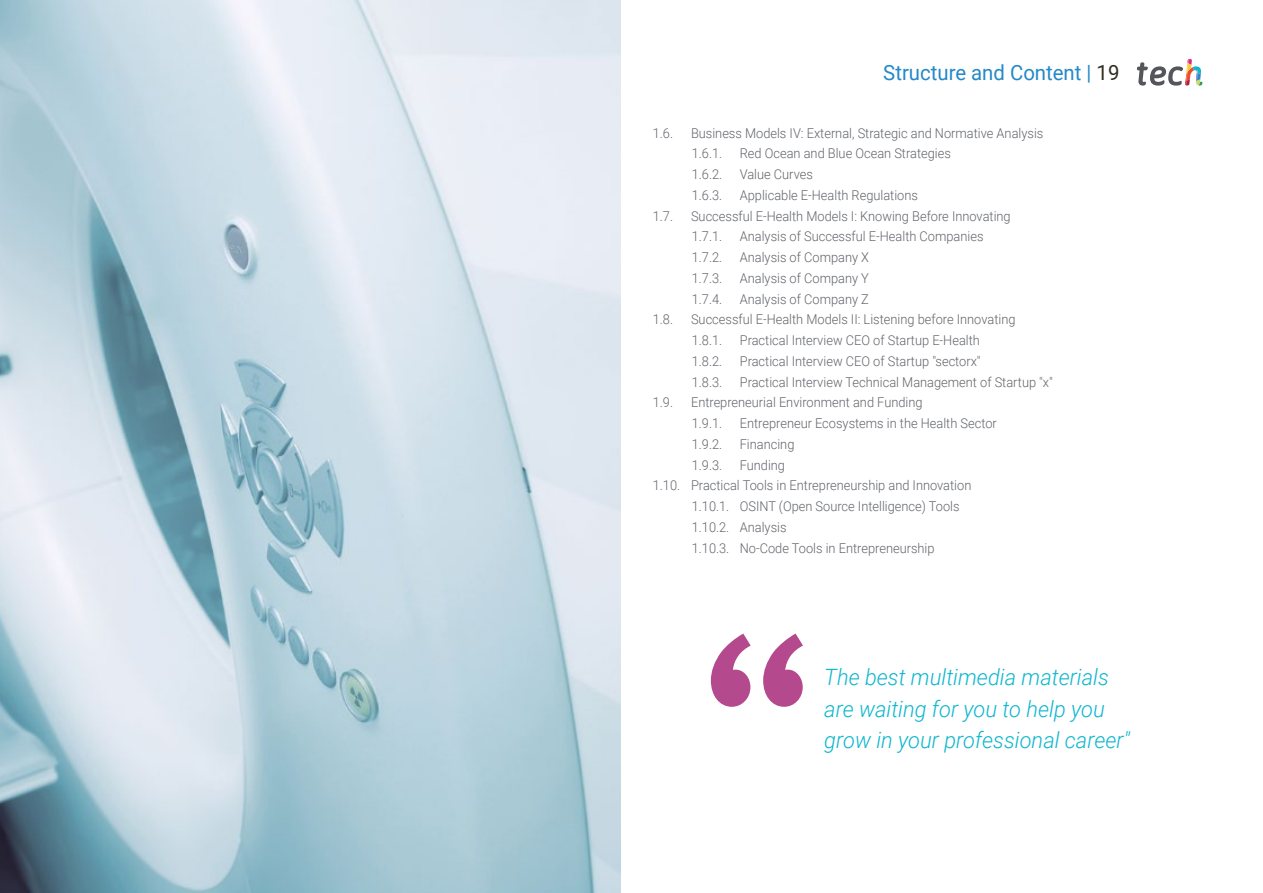
<style>
.page{position:relative;width:1263px;height:893px;background:#fff}
.page>*{position:absolute;margin:0;border:0;box-sizing:border-box;transform-origin:0 0}
.t1{font:italic 300 22.5px/31.5px "Roboto";color:#0fb6cf}
.t2{font:21px "Roboto";color:#2488c9}
.t3{font:300 13.5px/20.7px "Roboto";color:#61646a;scale:.95 1}
.s1{color:#312e20}
</style>
<div class="page">
<svg style="left:1137px;top:59px;width:65px;height:27px"></svg>
<img style="left:0;top:0;width:621px;height:893px">
<svg style="left:711px;top:634px;width:92px;height:73px"></svg>
<h2 class="t2" style="left:883px;top:57px;width:238px">Structure and Content | <span class="s1">19</span></h2>
<p class="t3" style="left:653px;top:122px;width:23px">1.6.</p>
<p class="t3" style="left:691px;top:122px;width:372px">Business Models IV: External, Strategic and Normative Analysis<br>1.6.1.</p>
<p class="t3" style="left:740px;top:143px;width:224px">Red Ocean and Blue Ocean Strategies</p>
<p class="t3" style="left:692px;top:164px;width:34px">1.6.2.</p>
<p class="t3" style="left:740px;top:164px;width:79px">Value Curves</p>
<p class="t3" style="left:692px;top:184px;width:34px">1.6.3.</p>
<p class="t3" style="left:740px;top:184px;width:189px">Applicable E-Health Regulations</p>
<p class="t3" style="left:653px;top:205px;width:23px">1.7.</p>
<p class="t3" style="left:691px;top:205px;width:338px">Successful E-Health Models I: Knowing Before Innovating<br>1.7.1.</p>
<p class="t3" style="left:740px;top:226px;width:258px">Analysis of Successful E-Health Companies</p>
<p class="t3" style="left:692px;top:247px;width:34px">1.7.2.</p>
<p class="t3" style="left:740px;top:247px;width:138px">Analysis of Company X</p>
<p class="t3" style="left:692px;top:267px;width:34px">1.7.3.</p>
<p class="t3" style="left:740px;top:267px;width:137px">Analysis of Company Y</p>
<p class="t3" style="left:692px;top:288px;width:34px">1.7.4.</p>
<p class="t3" style="left:740px;top:288px;width:137px">Analysis of Company Z</p>
<p class="t3" style="left:653px;top:309px;width:23px">1.8.</p>
<p class="t3" style="left:691px;top:309px;width:343px">Successful E-Health Models II: Listening before Innovating<br>1.8.1.</p>
<p class="t3" style="left:740px;top:330px;width:254px">Practical Interview CEO of Startup E-Health</p>
<p class="t3" style="left:692px;top:350px;width:34px">1.8.2.</p>
<p class="t3" style="left:740px;top:350px;width:255px">Practical Interview CEO of Startup "sectorx"</p>
<p class="t3" style="left:692px;top:371px;width:34px">1.8.3.</p>
<p class="t3" style="left:740px;top:371px;width:331px">Practical Interview Technical Management of Startup "x"</p>
<p class="t3" style="left:653px;top:392px;width:23px">1.9.</p>
<p class="t3" style="left:691px;top:392px;width:245px">Entrepreneurial Environment and Funding<br>1.9.1.</p>
<p class="t3" style="left:740px;top:413px;width:272px">Entrepreneur Ecosystems in the Health Sector</p>
<p class="t3" style="left:692px;top:433px;width:34px">1.9.2.</p>
<p class="t3" style="left:740px;top:433px;width:59px">Financing</p>
<p class="t3" style="left:692px;top:454px;width:34px">1.9.3.</p>
<p class="t3" style="left:740px;top:454px;width:49px">Funding</p>
<p class="t3" style="left:653px;top:475px;width:337px">1.10. Practical Tools in Entrepreneurship and Innovation</p>
<p class="t3" style="left:692px;top:496px;width:283px">1.10.1. OSINT (Open Source Intelligence) Tools</p>
<p class="t3" style="left:692px;top:516px;width:101px">1.10.2. Analysis</p>
<p class="t3" style="left:692px;top:537px;width:257px">1.10.3. No-Code Tools in Entrepreneurship</p>
<h1 class="t1" style="left:824px;top:661px;width:307px">The best multimedia materials are waiting for you to help you grow in your professional career"</h1>
</div>
